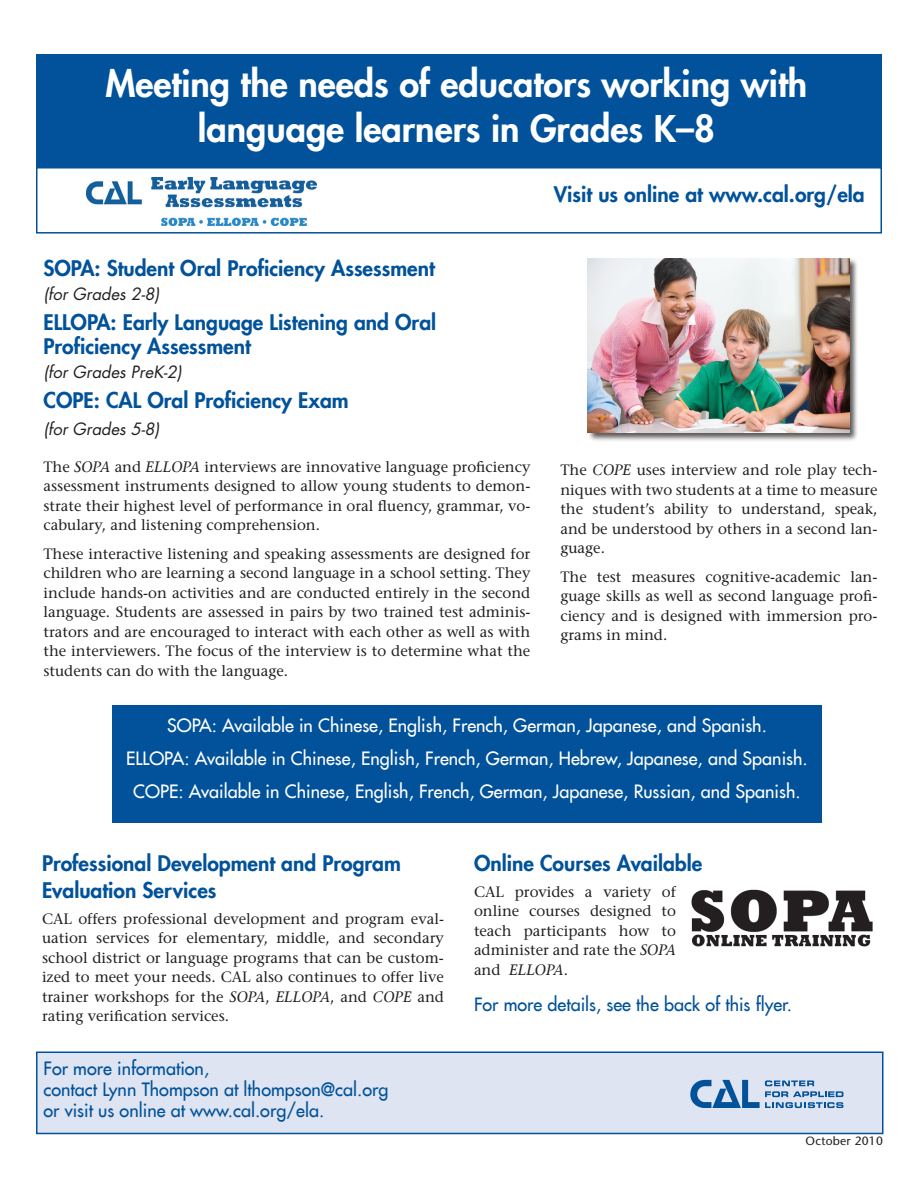
<style>
.page{position:relative;width:918px;height:1188px;background:#fff}
.page>*{position:absolute;margin:0;border:0;box-sizing:border-box;transform-origin:0 0}
.t1{font:800 36px/45px "Futura LT";color:#fff;text-align:center}
.t2{font:800 21px/24px "Futura LT";color:#01529a}
.t3{font:18px/33px "Futura LT";color:#fff;text-align:center}
.t4{font:18px/21px "Futura LT";color:#01529a}
.t5{font:italic 16.5px "Futura Std";color:#231f20}
.t6{font:15px/19.5px "Stone Serif LT";color:#231f20;text-align:justify}
.t7{font:12px "Stone Sans LT";letter-spacing:.02em;color:#231f20}
.s1{font-style:italic}
</style>
<div class="page">
<div style="left:36px;top:167px;width:846px;height:67px;border:2px solid #01529a"></div>
<div style="left:36px;top:54px;width:846px;height:114px;background:#01529a"></div>
<div style="left:37px;top:1052px;width:846px;height:81px;background:#dee4f1"></div>
<div style="left:36px;top:1052px;width:848px;height:82px;border:2px solid #01529a"></div>
<svg style="left:690px;top:1080px;width:153px;height:28px"></svg>
<img style="left:86px;top:177px;width:230px;height:49px">
<div style="left:587px;top:258px;width:271px;height:184px;background:#231f20;opacity:.75"></div>
<img style="left:588px;top:258px;width:261px;height:174px">
<div style="left:112px;top:705px;width:710px;height:117px;background:#01529a"></div>
<img style="left:691px;top:889px;width:182px;height:58px">
<h1 class="t1" style="left:105px;top:61px;width:703px">Meeting the needs of educators working with language learners in Grades K–8</h1>
<h2 class="t2" style="left:44px;top:256px;width:393px">SOPA: Student Oral Proficiency Assessment</h2>
<p class="t5" style="left:44px;top:283px;width:117px">(for Grades 2-8)</p>
<h2 class="t2" style="left:44px;top:310px;width:394px">ELLOPA: Early Language Listening and Oral<br>Proficiency Assessment</h2>
<p class="t5" style="left:44px;top:361px;width:140px">(for Grades PreK-2)</p>
<h2 class="t2" style="left:44px;top:388px;width:307px">COPE: CAL Oral Proficiency Exam</h2>
<p class="t5" style="left:44px;top:418px;width:117px">(for Grades 5-8)</p>
<p class="t6" style="left:44px;top:457px;width:488px">The <span class="s1">SOPA</span> and <span class="s1">ELLOPA</span> interviews are innovative language proficiency assessment instruments designed to allow young students to demon&shy;strate their highest level of performance in oral fluency, grammar, vo&shy;cabulary, and listening comprehension.</p>
<p class="t6" style="left:44px;top:544px;width:488px">These interactive listening and speaking assessments are designed for children who are learning a second language in a school setting. They include hands-on activities and are conducted entirely in the second language. Students are assessed in pairs by two trained test adminis&shy;trators and are encouraged to interact with each other as well as with the interviewers. The focus of the interview is to determine what the students can do with the language.</p>
<h2 class="t2" style="left:554px;top:182px;width:312px">Visit us online at www.cal.org/ela</h2>
<p class="t6" style="left:560px;top:460px;width:319px">The <span class="s1">COPE</span> uses interview and role play tech&shy;niques with two students at a time to measure the student’s ability to understand, speak, and be understood by others in a second lan&shy;guage.</p>
<p class="t6" style="left:560px;top:567px;width:319px">The test measures cognitive-academic lan&shy;guage skills as well as second language profi&shy;ciency and is designed with immersion pro&shy;grams in mind.</p>
<p class="t3" style="left:126px;top:709px;width:683px">SOPA: Available in Chinese, English, French, German, Japanese, and Spanish.<br>ELLOPA: Available in Chinese, English, French, German, Hebrew, Japanese, and Spanish.<br>COPE: Available in Chinese, English, French, German, Japanese, Russian, and Spanish.</p>
<h2 class="t2" style="left:42px;top:850px;width:360px;line-height:27px">Professional Development and Program<br>Evaluation Services</h2>
<p class="t6" style="left:42px;top:909px;width:404px">CAL offers professional development and program eval&shy;uation services for elementary, middle, and secondary school district or language programs that can be custom&shy;ized to meet your needs. CAL also continues to offer live trainer workshops for the <span class="s1">SOPA</span>, <span class="s1">ELLOPA</span>, and <span class="s1">COPE</span> and rating verification services.</p>
<p class="t4" style="left:44px;top:1057px;width:346px">For more information,<br>contact Lynn Thompson at lthompson@cal.org or visit us online at www.cal.org/ela.</p>
<h2 class="t2" style="left:474px;top:851px;width:230px">Online Courses Available</h2>
<p class="t6" style="left:474px;top:882px;width:204px">CAL provides a variety of online courses designed to teach participants how to administer and rate the <span class="s1">SOPA </span>and <span class="s1">ELLOPA</span>.</p>
<p class="t4" style="left:474px;top:994px;width:319px">For more details, see the back of this flyer.</p>
<p class="t7" style="left:806px;top:1134px;width:79px">October 2010</p>
</div>
